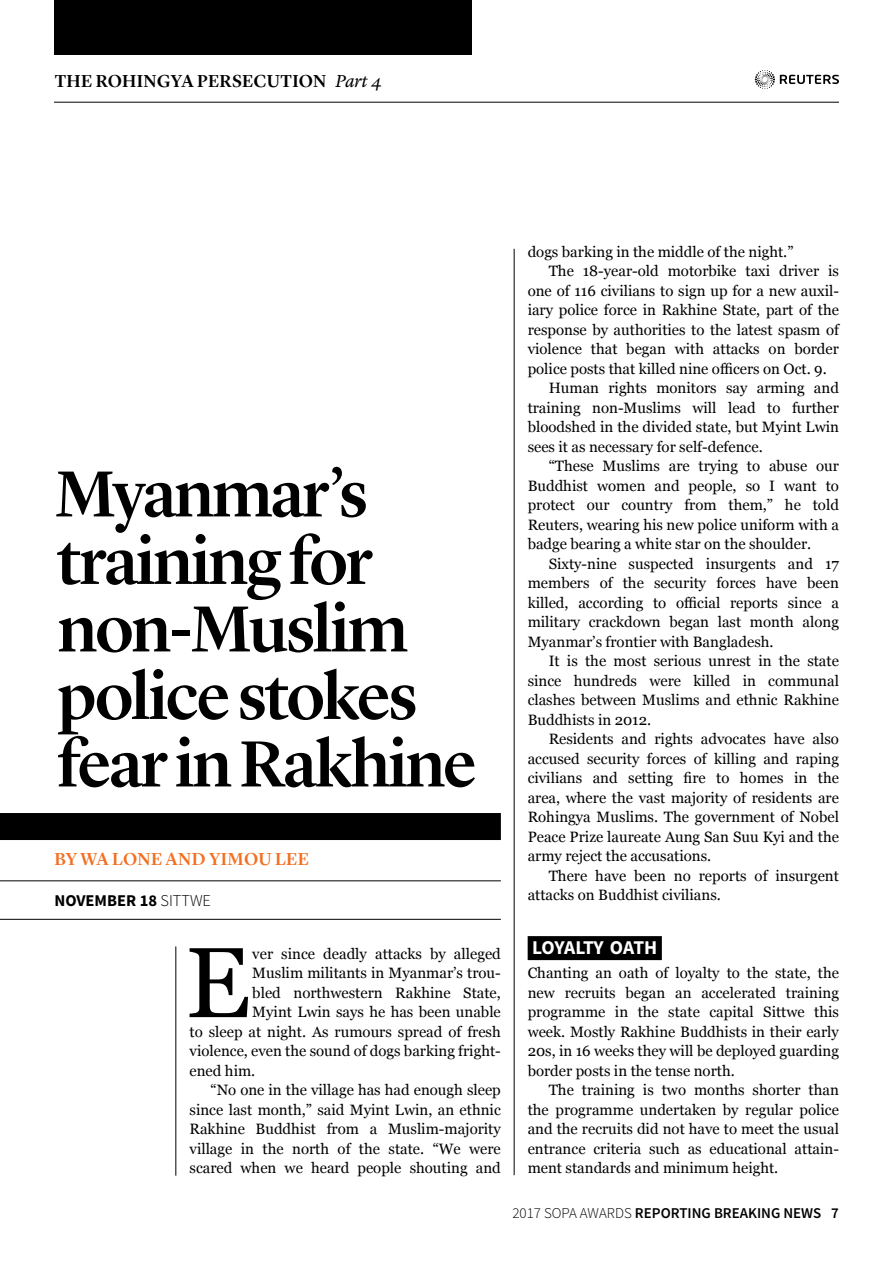
<style>
.page{position:relative;width:893px;height:1263px;background:#fff}
.page>*{position:absolute;margin:0;border:0;box-sizing:border-box;transform-origin:0 0}
.t1{font:99.45px "Georgia";color:#000}
.t2{font:500 67.5px/67.5px "Lyon Display";letter-spacing:-.03em;color:#000}
.t3{font:700 19.5px "Source Sans Pro";letter-spacing:-.02em;color:#fff}
.t4{font:500 18px "Lyon Display";letter-spacing:.02em;color:#000}
.t5{font:500 18px "Lyon Display";letter-spacing:.02em;color:#f36f21}
.t6{font:700 16.5px "Source Sans Pro";color:#000}
.t7{font:15px/19.5px "Georgia";color:#000;text-align:justify}
.t8{font:600 15px "Source Sans Pro";color:#000}
.s1{font-family:"Lyon Text";font-weight:400;font-style:italic}
.s2{font-weight:300}
</style>
<div class="page">
<hr style="left:54px;top:102px;width:785px;height:1px;background:#000">
<svg style="left:755px;top:70px;width:84px;height:19px"></svg>
<div style="left:54px;top:0;width:417px;height:54px;background:#000"></div>
<div style="left:528px;top:936px;width:134px;height:24px;background:#000"></div>
<hr style="left:514px;top:249px;width:1px;height:926px;background:#000">
<div style="left:0;top:813px;width:501px;height:27px;background:#000"></div>
<hr style="left:0;top:880px;width:501px;height:1px;background:#000">
<hr style="left:0;top:919px;width:501px;height:1px;background:#000">
<hr style="left:176px;top:946px;width:1px;height:230px;background:#000">
<p class="t4" style="left:55px;top:67px;width:329px">THE ROHINGYA PERSECUTION <span class="s1">Part 4</span></p>
<h2 class="t2" style="left:55px;top:455px;width:424px">Myanmar’s training for non-Muslim police stokes fear in Rakhine</h2>
<p class="t5" style="left:54px;top:846px;width:256px">BY WA LONE AND YIMOU LEE</p>
<p class="t6" style="left:55px;top:889px;width:158px">NOVEMBER 18 <span class="s2">SITTWE</span></p>
<p class="t7" style="left:528px;top:241px;width:267px">dogs barking in the middle of the night.”</p>
<p class="t7" style="left:549px;top:260px;width:292px">The 18-year-old motorbike taxi driver is</p>
<p class="t7" style="left:528px;top:280px;width:313px">one of 116 civilians to sign up for a new auxil-</p>
<p class="t7" style="left:528px;top:299px;width:313px">iary police force in Rakhine State, part of the</p>
<p class="t7" style="left:528px;top:319px;width:313px">response by authorities to the latest spasm of</p>
<p class="t7" style="left:528px;top:338px;width:313px">violence that began with attacks on border</p>
<p class="t7" style="left:528px;top:358px;width:301px">police posts that killed nine officers on Oct. 9.</p>
<p class="t7" style="left:549px;top:377px;width:292px">Human rights monitors say arming and</p>
<p class="t7" style="left:528px;top:397px;width:313px">training non-Muslims will lead to further</p>
<p class="t7" style="left:528px;top:416px;width:313px">bloodshed in the divided state, but Myint Lwin</p>
<p class="t7" style="left:528px;top:436px;width:237px">sees it as necessary for self-defence.</p>
<p class="t7" style="left:549px;top:455px;width:292px">“These Muslims are trying to abuse our</p>
<p class="t7" style="left:528px;top:475px;width:313px">Buddhist women and people, so I want to</p>
<p class="t7" style="left:528px;top:494px;width:313px">protect our country from them,” he told</p>
<p class="t7" style="left:528px;top:514px;width:313px">Reuters, wearing his new police uniform with a</p>
<p class="t7" style="left:528px;top:533px;width:285px">badge bearing a white star on the shoulder.</p>
<p class="t7" style="left:549px;top:553px;width:292px">Sixty-nine suspected insurgents and 17</p>
<p class="t7" style="left:528px;top:572px;width:313px">members of the security forces have been</p>
<p class="t7" style="left:528px;top:592px;width:313px">killed, according to official reports since a</p>
<p class="t7" style="left:528px;top:611px;width:313px">military crackdown began last month along</p>
<p class="t7" style="left:528px;top:631px;width:247px">Myanmar’s frontier with Bangladesh.</p>
<p class="t7" style="left:549px;top:650px;width:292px">It is the most serious unrest in the state</p>
<p class="t7" style="left:528px;top:670px;width:313px">since hundreds were killed in communal</p>
<p class="t7" style="left:528px;top:689px;width:313px">clashes between Muslims and ethnic Rakhine</p>
<p class="t7" style="left:528px;top:709px;width:125px">Buddhists in 2012.</p>
<p class="t7" style="left:549px;top:728px;width:292px">Residents and rights advocates have also</p>
<p class="t7" style="left:528px;top:748px;width:313px">accused security forces of killing and raping</p>
<p class="t7" style="left:528px;top:767px;width:313px">civilians and setting fire to homes in the</p>
<p class="t7" style="left:528px;top:787px;width:313px">area, where the vast majority of residents are</p>
<p class="t7" style="left:528px;top:806px;width:313px">Rohingya Muslims. The government of Nobel</p>
<p class="t7" style="left:528px;top:826px;width:313px">Peace Prize laureate Aung San Suu Kyi and the</p>
<p class="t7" style="left:528px;top:845px;width:185px">army reject the accusations.</p>
<p class="t7" style="left:549px;top:865px;width:292px">There have been no reports of insurgent</p>
<p class="t7" style="left:528px;top:884px;width:195px">attacks on Buddhist civilians.</p>
<h1 class="t1" style="left:185px;top:910px;width:66px">E</h1>
<p class="t7" style="left:252px;top:943px;width:250px">ver since deadly attacks by alleged</p>
<p class="t7" style="left:252px;top:962px;width:250px">Muslim militants in Myanmar’s trou-</p>
<p class="t7" style="left:252px;top:982px;width:250px">bled northwestern Rakhine State,</p>
<p class="t7" style="left:252px;top:1001px;width:250px">Myint Lwin says he has been unable</p>
<p class="t7" style="left:190px;top:1021px;width:313px">to sleep at night. As rumours spread of fresh</p>
<p class="t7" style="left:190px;top:1040px;width:313px">violence, even the sound of dogs barking fright-</p>
<p class="t7" style="left:190px;top:1060px;width:67px">ened him.</p>
<p class="t7" style="left:211px;top:1079px;width:292px">“No one in the village has had enough sleep</p>
<p class="t7" style="left:190px;top:1099px;width:313px">since last month,” said Myint Lwin, an ethnic</p>
<p class="t7" style="left:190px;top:1118px;width:313px">Rakhine Buddhist from a Muslim-majority</p>
<p class="t7" style="left:190px;top:1138px;width:313px">village in the north of the state. “We were</p>
<p class="t7" style="left:190px;top:1157px;width:313px">scared when we heard people shouting and</p>
<h3 class="t3" style="left:532px;top:935px;width:127px">LOYALTY OATH</h3>
<p class="t7" style="left:528px;top:962px;width:313px">Chanting an oath of loyalty to the state, the new recruits began an accelerated training programme in the state capital Sittwe this week. Mostly Rakhine Buddhists in their early 20s, in 16 weeks they will be deployed guarding border posts in the tense north.</p>
<p class="t7" style="left:528px;top:1079px;width:313px;text-indent:21px">The training is two months shorter than the programme undertaken by regular police and the recruits did not have to meet the usual entrance criteria such as educational attain&shy;ment standards and minimum height.</p>
<p class="t8" style="left:512px;top:1203px;width:328px"><span class="s2">2017 SOPA AWARDS</span> REPORTING BREAKING NEWS 7</p>
</div>
